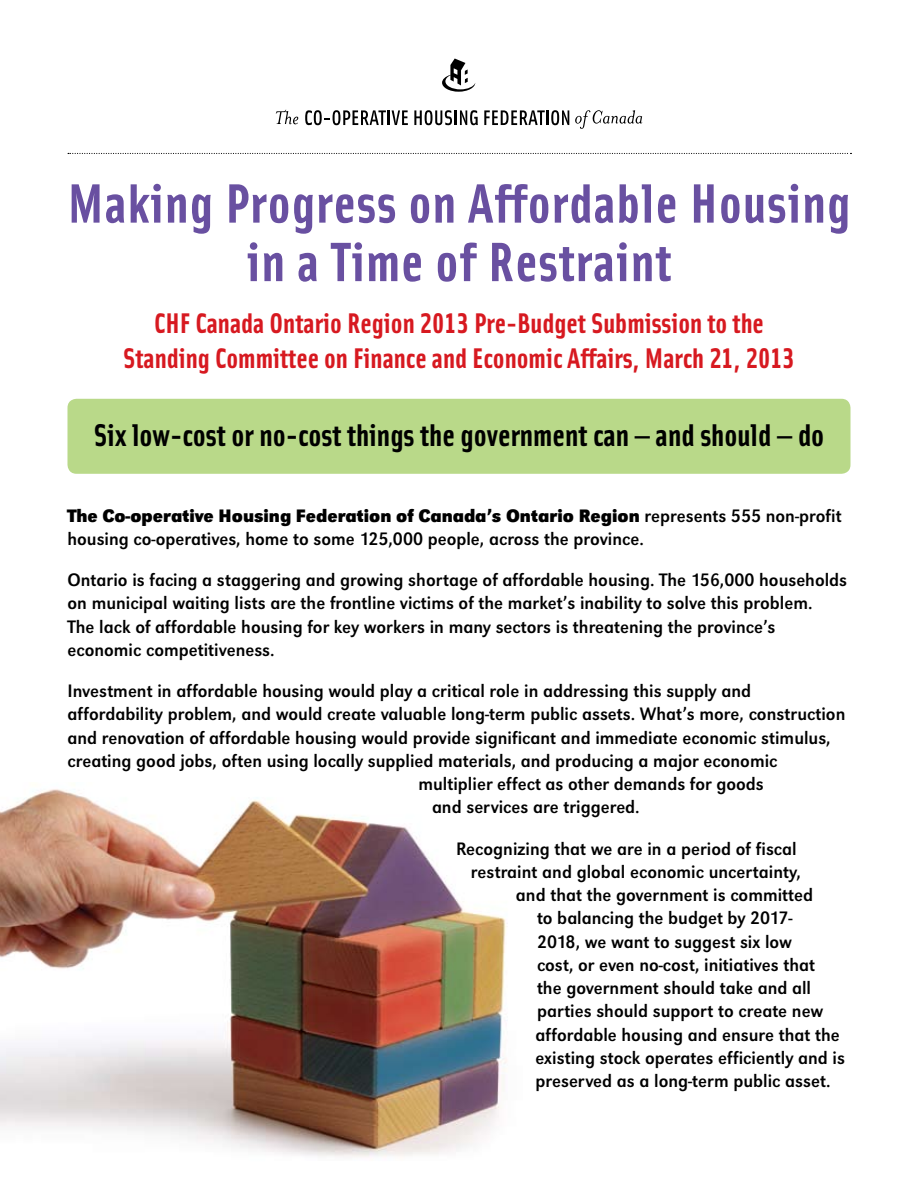
<style>
.page{position:relative;width:918px;height:1188px;background:#fff}
.page>*{position:absolute;margin:0;border:0;box-sizing:border-box;transform-origin:0 0}
.t1{font:55.5px/58.5px "Solex Bold Lining";letter-spacing:.02em;color:#6950a1;text-align:center}
.t2{font:31.5px "Solex Bold Lining";color:#000}
.t3{font:28.5px/34.2px "Solex Bold Lining";color:#d71920;text-align:center}
.t4{font:18.75px/23.2px "URW Grotesk T Regu Narr";color:#000}
.t5{font:18.75px "URW Grotesk T Bold Narr";color:#000}
.s1{font-family:"URW Grotesk T Regu Narr"}
</style>
<div class="page">
<img style="left:0;top:789px;width:507px;height:368px">
<svg style="left:442px;top:58px;width:33px;height:34px"></svg>
<svg style="left:276px;top:110px;width:22px;height:14px"></svg>
<svg style="left:575px;top:110px;width:67px;height:19px"></svg>
<svg style="left:305px;top:110px;width:103px;height:15px"></svg>
<svg style="left:414px;top:110px;width:64px;height:15px"></svg>
<svg style="left:484px;top:110px;width:85px;height:15px"></svg>
<svg style="left:68px;top:153px;width:783px;height:1px"></svg>
<div style="left:68px;top:399px;width:782px;height:75px;background:#b9d989;border-radius:9px"></div>
<h1 class="t1" style="left:68px;top:172px;width:784px">Making Progress on Affordable Housing in a Time of Restraint</h1>
<h3 class="t3" style="left:123px;top:305px;width:673px">CHF Canada Ontario Region 2013 Pre-Budget Submission to the<br>Standing Committee on Finance and Economic Affairs, March 21, 2013</h3>
<h2 class="t2" style="left:94px;top:414px;width:732px">Six low-cost or no-cost things the government can — and should — do</h2>
<p class="t5" style="left:68px;top:504px;width:776px">The Co-operative Housing Federation of Canada’s Ontario Region <span class="s1">represents 555 non-profit</span></p>
<p class="t4" style="left:68px;top:518px;width:781px;line-height:41.2px">housing co-operatives, home to some 125,000 people, across the province.<br>Ontario is facing a staggering and growing shortage of affordable housing. The 156,000 households</p>
<p class="t4" style="left:68px;top:591px;width:747px">on municipal waiting lists are the frontline victims of the market’s inability to solve this problem.<br>The lack of affordable housing for key workers in many sectors is threatening the province’s economic competitiveness.</p>
<p class="t4" style="left:68px;top:679px;width:685px">Investment in affordable housing would play a critical role in addressing this supply and</p>
<p class="t4" style="left:68px;top:702px;width:779px">affordability problem, and would create valuable long-term public assets. What’s more, construction</p>
<p class="t4" style="left:68px;top:726px;width:765px">and renovation of affordable housing would provide significant and immediate economic stimulus,</p>
<p class="t4" style="left:68px;top:749px;width:712px">creating good jobs, often using locally supplied materials, and producing a major economic</p>
<p class="t4" style="left:418px;top:772px;width:347px">multiplier effect as other demands for goods</p>
<p class="t4" style="left:432px;top:795px;width:209px">and services are triggered.</p>
<p class="t4" style="left:456px;top:837px;width:342px">Recognizing that we are in a period of fiscal</p>
<p class="t4" style="left:471px;top:860px;width:331px">restraint and global economic uncertainty,</p>
<p class="t4" style="left:516px;top:883px;width:299px">and that the government is committed</p>
<p class="t4" style="left:537px;top:906px;width:257px">to balancing the budget by 2017-</p>
<p class="t4" style="left:537px;top:930px;width:256px">2018, we want to suggest six low</p>
<p class="t4" style="left:537px;top:953px;width:280px">cost, or even no-cost, initiatives that</p>
<p class="t4" style="left:537px;top:976px;width:276px">the government should take and all</p>
<p class="t4" style="left:537px;top:999px;width:288px">parties should support to create new</p>
<p class="t4" style="left:536px;top:1023px;width:306px">affordable housing and ensure that the</p>
<p class="t4" style="left:536px;top:1046px;width:311px">existing stock operates efficiently and is</p>
<p class="t4" style="left:536px;top:1069px;width:296px">preserved as a long-term public asset.</p>
</div>
